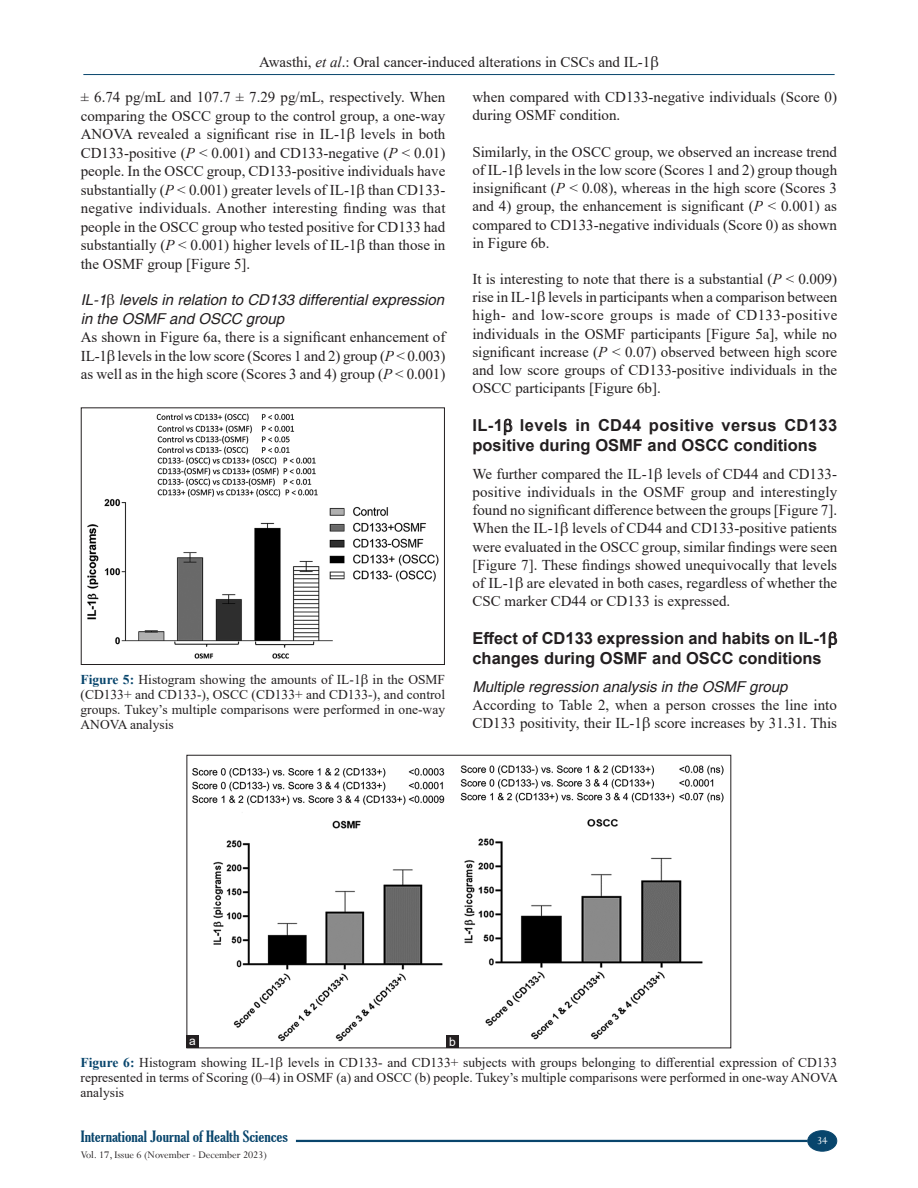
<style>
.page{position:relative;width:918px;height:1188px;background:#fff}
.page>*{position:absolute;margin:0;border:0;box-sizing:border-box;transform-origin:0 0}
.t1{font:700 16.5px/20.1px "Helvetica";color:#231f20}
.TX{font:15px/18.3px "Times New Roman";color:#231f20;text-align:justify}
.t2{font:italic 15px/18.5px "Helvetica";color:#231f20}
.t3{font:extra-condensed 15px "Gloucester";color:#08456c;scale:1.25 1}
.FGC{font:13.5px/15px "Times New Roman";color:#231f20;text-align:justify}
.t4{font:12px "Perpetua";color:#fff}
.LABEL{font:12px "Arial";color:#fff}
.t5{font:11.25px "Perpetua";letter-spacing:-.005em;color:#231f20}
.s1{font-style:italic}
.s2{font-weight:700;color:#08456c}
</style>
<div class="page">
<hr style="left:83px;top:74px;width:752px;height:1px;background:#08456c">
<div style="left:808px;top:1131px;width:29px;height:20px;background:#08456c;border-radius:50%"></div>
<div style="left:807px;top:1130px;width:30px;height:22px;border:1px solid #08456c;border-radius:50%"></div>
<hr style="left:296px;top:1140px;width:512px;height:2px;background:#08456c">
<img style="left:192px;top:765px;width:532px;height:277px">
<div style="left:187px;top:755px;width:544px;height:293px;border:1px solid #231f20"></div>
<div style="left:446px;top:1035px;width:13px;height:13px;background:#231f20"></div>
<div style="left:186px;top:1035px;width:13px;height:13px;background:#231f20"></div>
<img style="left:87px;top:413px;width:352px;height:246px">
<div style="left:81px;top:408px;width:364px;height:257px;border:1px solid #231f20"></div>
<svg style="left:504px;top:419px;width:8px;height:16px"></svg>
<svg style="left:829px;top:632px;width:8px;height:16px"></svg>
<p class="TX" style="left:259px;top:52px;width:393px">Awasthi, <span class="s1">et al</span>.: Oral cancer-induced alterations in CSCs and IL-1</p>
<p class="TX" style="left:81px;top:87px;width:366px">± 6.74 pg/mL and 107.7 ± 7.29 pg/mL, respectively. When comparing the OSCC group to the control group, a one-way ANOVA revealed a significant rise in IL-1 levels in both CD133-positive (<span class="s1">P</span> &lt; 0.001) and CD133-negative (<span class="s1">P</span> &lt; 0.01) people. In the OSCC group, CD133-positive individuals have substantially (<span class="s1">P</span> &lt; 0.001) greater levels of IL-1 than CD133- negative individuals. Another interesting finding was that people in the OSCC group who tested positive for CD133 had substantially (<span class="s1">P</span> &lt; 0.001) higher levels of IL-1 than those in the OSMF group [Figure 5].</p>
<h3 class="t2" style="left:81px;top:292px;width:365px">IL-1 levels in relation to CD133 differential expression in the OSMF and OSCC group</h3>
<p class="TX" style="left:81px;top:328px;width:366px">As shown in Figure 6a, there is a significant enhancement of IL-1 levels in the low score (Scores 1 and 2) group (<span class="s1">P</span> &lt; 0.003) as well as in the high score (Scores 3 and 4) group (<span class="s1">P</span> &lt; 0.001)</p>
<p class="FGC" style="left:81px;top:672px;width:366px"><span class="s2">Figure 5:</span> Histogram showing the amounts of IL-1 in the OSMF (CD133+ and CD133-), OSCC (CD133+ and CD133-), and control groups. Tukey’s multiple comparisons were performed in one-way ANOVA analysis</p>
<p class="TX" style="left:472px;top:88px;width:366px">when compared with CD133-negative individuals (Score 0) during OSMF condition.</p>
<p class="TX" style="left:472px;top:142px;width:366px">Similarly, in the OSCC group, we observed an increase trend of IL-1 levels in the low score (Scores 1 and 2) group though insignificant (<span class="s1">P</span> &lt; 0.08), whereas in the high score (Scores 3 and 4) group, the enhancement is significant (<span class="s1">P</span> &lt; 0.001) as compared to CD133-negative individuals (Score 0) as shown in Figure 6b.</p>
<p class="TX" style="left:472px;top:269px;width:366px">It is interesting to note that there is a substantial (<span class="s1">P</span> &lt; 0.009) rise in IL-1 levels in participants when a comparison between high- and low-score groups is made of CD133-positive individuals in the OSMF participants [Figure 5a], while no significant increase (<span class="s1">P</span> &lt; 0.07) observed between high score and low score groups of CD133-positive individuals in the OSCC participants [Figure 6b].</p>
<h2 class="t1" style="left:472px;top:416px;width:366px">IL-1 levels in CD44 positive versus CD133 positive during OSMF and OSCC conditions</h2>
<p class="TX" style="left:472px;top:464px;width:366px">We further compared the IL-1 levels of CD44 and CD133- positive individuals in the OSMF group and interestingly found no significant difference between the groups [Figure 7].<br>When the IL-1 levels of CD44 and CD133-positive patients were evaluated in the OSCC group, similar findings were seen [Figure 7]. These findings showed unequivocally that levels of IL-1 are elevated in both cases, regardless of whether the CSC marker CD44 or CD133 is expressed.</p>
<h2 class="t1" style="left:472px;top:629px;width:357px">Effect of CD133 expression and habits on IL-1 changes during OSMF and OSCC conditions</h2>
<h3 class="t2" style="left:472px;top:678px;width:317px">Multiple regression analysis in the OSMF group</h3>
<p class="TX" style="left:472px;top:695px;width:366px">According to Table 2, when a person crosses the line into<br>CD133 positivity, their IL-1 score increases by 31.31. This</p>
<p class="LABEL" style="left:189px;top:1032px;width:8px">a</p>
<p class="LABEL" style="left:449px;top:1033px;width:8px">b</p>
<p class="FGC" style="left:81px;top:1055px;width:759px"><span class="s2">Figure 6:</span> Histogram showing IL-1 levels in CD133- and CD133+ subjects with groups belonging to differential expression of CD133 represented in terms of Scoring (0–4) in OSMF (a) and OSCC (b) people. Tukey’s multiple comparisons were performed in one-way ANOVA analysis</p>
<p class="t3" style="left:81px;top:1128px;width:167px">International Journal of Health Sciences</p>
<p class="t4" style="left:817px;top:1133px;width:12px">34</p>
<p class="t5" style="left:81px;top:1148px;width:188px">Vol. 17, Issue 6 (November - December 2023)</p>
</div>
